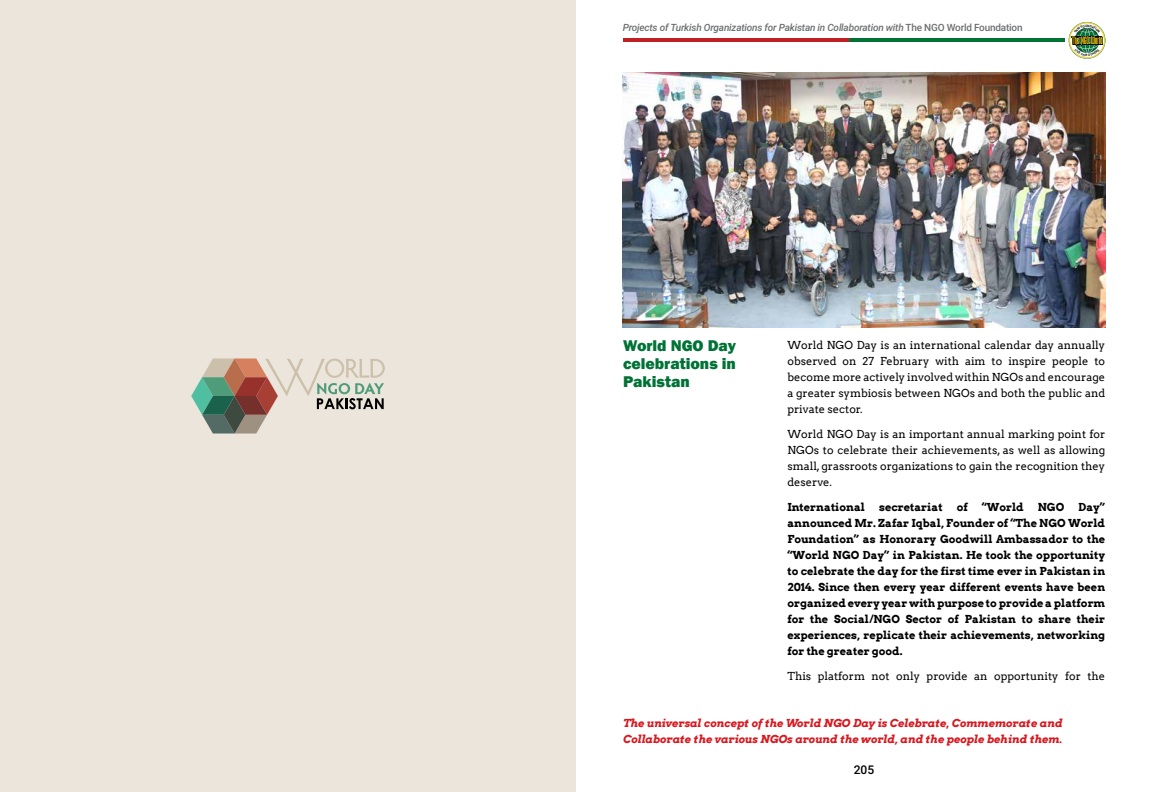
<style>
.page{position:relative;width:1152px;height:792px;background:#fff}
.page>*{position:absolute;margin:0;border:0;box-sizing:border-box;transform-origin:0 0}
.t1{font:800 16px/18px "Franklin Gothic";color:#007236;text-align:justify}
.t2{font:500 12px "Roboto";color:#000}
.t3{font:700 11px/16px "Arvo";color:#000;text-align:justify}
.t4{font:11px/16px "Arvo";color:#000;text-align:justify}
.t5{font:italic 700 11px/16px "Arvo";color:#d71920}
.t6{font:italic 500 10px "Roboto";letter-spacing:-.02em;color:#6d6e71}
.s1{font-style:normal}
</style>
<div class="page">
<hr style="left:848px;top:39px;width:217px;height:3px;background:#007236">
<hr style="left:623px;top:39px;width:225px;height:3px;background:#be2025">
<div style="left:0;top:0;width:576px;height:792px;background:#ebe5db"></div>
<svg style="left:191px;top:358px;width:194px;height:76px"></svg>
<img style="left:623px;top:72px;width:482px;height:255px">
<svg style="left:1069px;top:22px;width:36px;height:37px"></svg>
<p class="t6" style="left:623px;top:21px;width:401px">Projects of Turkish Organizations for Pakistan in Collaboration with <span class="s1">The NGO World Foundation</span></p>
<h1 class="t1" style="left:623px;top:337px;width:114px">World NGO Day celebrations in Pakistan</h1>
<p class="t4" style="left:787px;top:337px;width:319px">World NGO Day is an international calendar day annually observed on 27 February with aim to inspire people to become more actively involved within NGOs and encourage a greater symbiosis between NGOs and both the public and private sector.</p>
<p class="t4" style="left:787px;top:426px;width:319px">World NGO Day is an important annual marking point for NGOs to celebrate their achievements, as well as allowing small, grassroots organizations to gain the recognition they deserve.</p>
<p class="t3" style="left:787px;top:498px;width:79px">International</p>
<p class="t3" style="left:879px;top:498px;width:65px">secretariat</p>
<p class="t3" style="left:957px;top:498px;width:13px">of</p>
<p class="t3" style="left:982px;top:498px;width:44px">“World</p>
<p class="t3" style="left:1038px;top:498px;width:28px">NGO</p>
<p class="t3" style="left:787px;top:498px;width:319px;text-indent:291px">Day” announced Mr. Zafar Iqbal, Founder of “The NGO World Foundation” as Honorary Goodwill Ambassador to the “World NGO Day” in Pakistan. He took the opportunity to celebrate the day for the first time ever in Pakistan in 2014. Since then every year different events have been organized every year with purpose to provide a platform for the Social/NGO Sector of Pakistan to share their experiences, replicate their achievements, networking for the greater good.</p>
<p class="t4" style="left:787px;top:668px;width:319px">This platform not only provide an opportunity for the</p>
<p class="t5" style="left:623px;top:715px;width:441px">The universal concept of the World NGO Day is Celebrate, Commemorate and<br>Collaborate the various NGOs around the world, and the people behind them.</p>
<p class="t2" style="left:854px;top:761px;width:22px">205</p>
</div>
